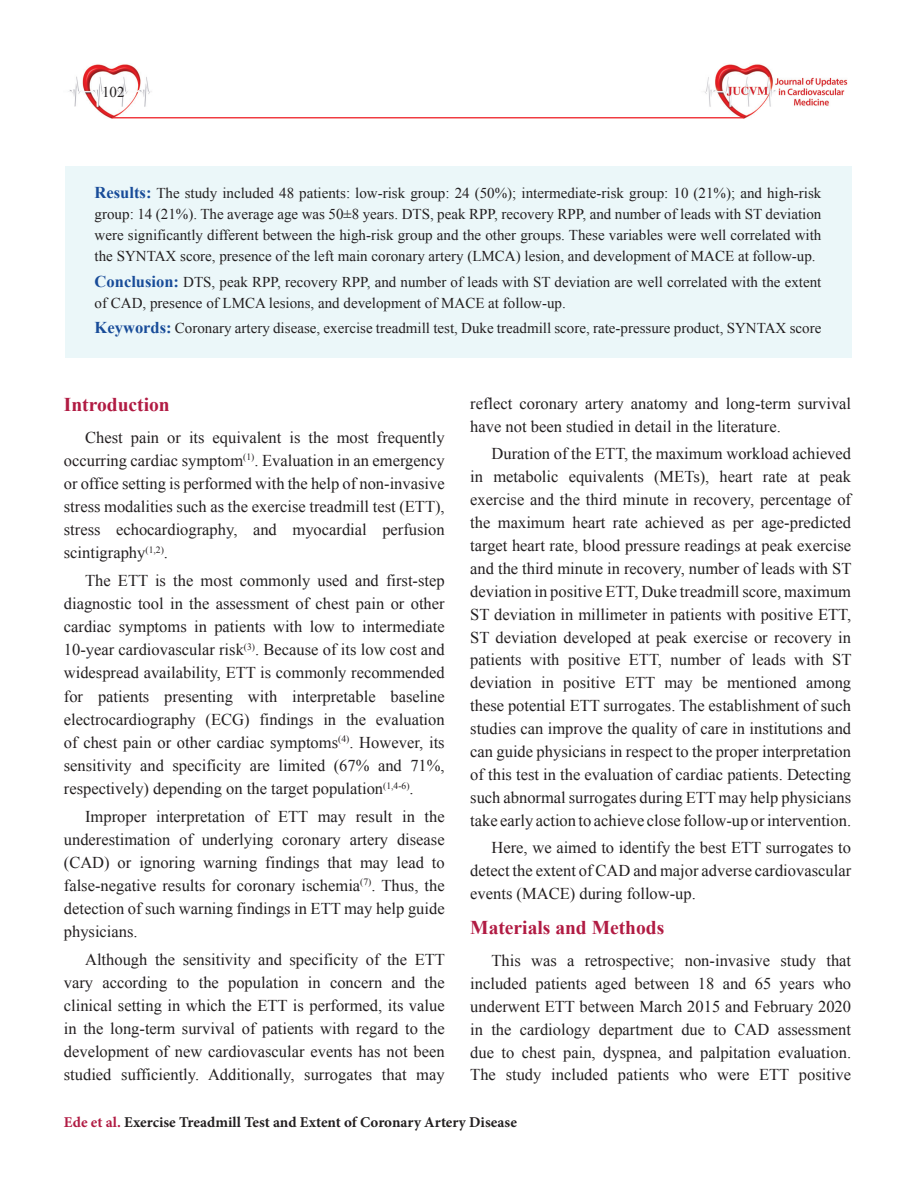
<style>
.page{position:relative;width:915px;height:1191px;background:#fff}
.page>*{position:absolute;margin:0;border:0;box-sizing:border-box;transform-origin:0 0}
.ARA_BASLIK{font:700 19.5px "Times New Roman";color:#b11b43}
.YAZI{font:16.5px/23.1px "Times New Roman";color:#231f20;text-align:justify}
.OZET{font:15px/21px "Times New Roman";color:#231f20;text-align:justify}
.t1{font:700 15px "Minion Pro";color:#231f20}
.s1{font-weight:700;font-size:16.5px;color:#184c99}
.s2{color:#b11b43}
</style>
<div class="page">
<img style="left:694px;top:64px;width:154px;height:55px">
<img style="left:68px;top:64px;width:152px;height:55px">
<hr style="left:112px;top:117px;width:631px;height:1px;background:#ee1d23">
<div style="left:65px;top:166px;width:785px;height:191px;background:#ebf7f9"></div>
<p class="OZET" style="left:102px;top:81px;width:24px">102</p>
<p class="OZET" style="left:95px;top:183px;width:728px"><span class="s1">Results:</span> The study included 48 patients: low-risk group: 24 (50%); intermediate-risk group: 10 (21%); and high-risk group: 14 (21%). The average age was 50±8 years. DTS, peak RPP, recovery RPP, and number of leads with ST deviation were significantly different between the high-risk group and the other groups. These variables were well correlated with the SYNTAX score, presence of the left main coronary artery (LMCA) lesion, and development of MACE at follow-up.</p>
<p class="OZET" style="left:95px;top:271px;width:728px"><span class="s1">Conclusion:</span> DTS, peak RPP, recovery RPP, and number of leads with ST deviation are well correlated with the extent of CAD, presence of LMCA lesions, and development of MACE at follow-up.</p>
<p class="OZET" style="left:95px;top:317px;width:728px"><span class="s1">Keywords:</span> Coronary artery disease, exercise treadmill test, Duke treadmill score, rate-pressure product, SYNTAX score</p>
<p class="ARA_BASLIK" style="left:64px;top:391px;width:107px">Introduction</p>
<p class="YAZI" style="left:64px;top:425px;width:382px;text-indent:21px">Chest pain or its equivalent is the most frequently occurring cardiac symptom<sup>(1)</sup>. Evaluation in an emergency or office setting is performed with the help of non-invasive stress modalities such as the exercise treadmill test (ETT), stress echocardiography, and myocardial perfusion scintigraphy<sup>(1,2)</sup>.</p>
<p class="YAZI" style="left:64px;top:568px;width:382px;text-indent:21px">The ETT is the most commonly used and first-step diagnostic tool in the assessment of chest pain or other cardiac symptoms in patients with low to intermediate 10-year cardiovascular risk<sup>(3)</sup>. Because of its low cost and widespread availability, ETT is commonly recommended for patients presenting with interpretable baseline electrocardiography (ECG) findings in the evaluation of chest pain or other cardiac symptoms<sup>(4)</sup>. However, its sensitivity and specificity are limited (67% and 71%, respectively) depending on the target population<sup>(1,4-6)</sup>.</p>
<p class="YAZI" style="left:64px;top:804px;width:382px;text-indent:21px">Improper interpretation of ETT may result in the underestimation of underlying coronary artery disease (CAD) or ignoring warning findings that may lead to false-negative results for coronary ischemia<sup>(7)</sup>. Thus, the detection of such warning findings in ETT may help guide physicians.</p>
<p class="YAZI" style="left:64px;top:947px;width:382px;text-indent:21px">Although the sensitivity and specificity of the ETT vary according to the population in concern and the clinical setting in which the ETT is performed, its value in the long-term survival of patients with regard to the development of new cardiovascular events has not been studied sufficiently. Additionally, surrogates that may</p>
<p class="YAZI" style="left:470px;top:392px;width:382px">reflect coronary artery anatomy and long-term survival have not been studied in detail in the literature.</p>
<p class="YAZI" style="left:470px;top:442px;width:382px;text-indent:21px">Duration of the ETT, the maximum workload achieved in metabolic equivalents (METs), heart rate at peak exercise and the third minute in recovery, percentage of the maximum heart rate achieved as per age-predicted target heart rate, blood pressure readings at peak exercise and the third minute in recovery, number of leads with ST deviation in positive ETT, Duke treadmill score, maximum ST deviation in millimeter in patients with positive ETT, ST deviation developed at peak exercise or recovery in patients with positive ETT, number of leads with ST deviation in positive ETT may be mentioned among these potential ETT surrogates. The establishment of such studies can improve the quality of care in institutions and can guide physicians in respect to the proper interpretation of this test in the evaluation of cardiac patients. Detecting such abnormal surrogates during ETT may help physicians take early action to achieve close follow-up or intervention.</p>
<p class="YAZI" style="left:470px;top:835px;width:382px;text-indent:21px">Here, we aimed to identify the best ETT surrogates to detect the extent of CAD and major adverse cardiovascular events (MACE) during follow-up.</p>
<p class="ARA_BASLIK" style="left:470px;top:914px;width:195px">Materials and Methods</p>
<p class="YAZI" style="left:470px;top:948px;width:382px;text-indent:21px">This was a retrospective; non-invasive study that included patients aged between 18 and 65 years who underwent ETT between March 2015 and February 2020 in the cardiology department due to CAD assessment due to chest pain, dyspnea, and palpitation evaluation.<br>The study included patients who were ETT positive</p>
<p class="t1" style="left:64px;top:1111px;width:454px"><span class="s2">Ede et al.</span> Exercise Treadmill Test and Extent of Coronary Artery Disease</p>
</div>
